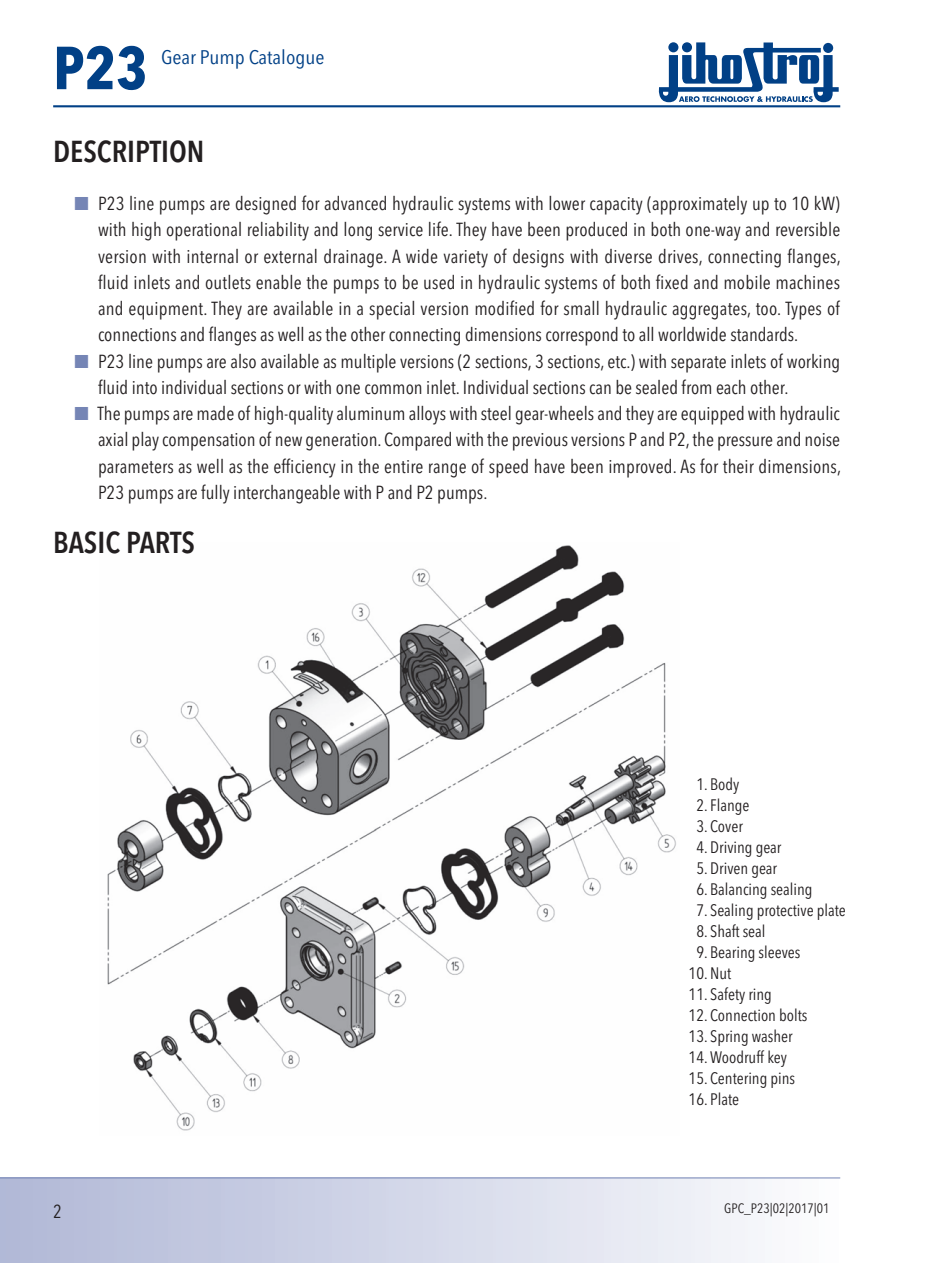
<style>
.page{position:relative;width:936px;height:1263px;background:#fff}
.page>*{position:absolute;margin:0;border:0;box-sizing:border-box;transform-origin:0 0}
.t1{font:700 60px "Avenir Next Condensed";color:#014086}
.t2{font:600 30px "Avenir Next Condensed";color:#231f20}
.t3{font:19.5px "Avenir Next Condensed";color:#014086;scale:1.1 1}
.t4{font:18.75px/26.2px "Avenir Next Condensed";color:#231f20;text-align:justify}
.t5{font:16.5px "Avenir Next Condensed";color:#231f20}
.t6{font:13.5px "Avenir Next Condensed";color:#231f20}
.s1{color:#7585b5}
</style>
<div class="page">
<div style="left:0;top:1178px;width:840px;height:85px;background:linear-gradient(to right,#afb6d6,#fcfcfe)"></div>
<hr style="left:0;top:1177px;width:840px;height:1px;background:#7585b5">
<hr style="left:53px;top:105px;width:787px;height:2px;background:#014086">
<svg style="left:658px;top:43px;width:180px;height:59px"></svg>
<img style="left:107px;top:545px;width:569px;height:586px">
<h1 class="t1" style="left:53px;top:31px;width:96px">P23</h1>
<p class="t3" style="left:161px;top:40px;width:150px">Gear Pump Catalogue</p>
<h2 class="t2" style="left:53px;top:125px;width:153px">DESCRIPTION</h2>
<p class="t4" style="left:98px;top:190px;width:744px;text-indent:-24px"><span class="s1">■</span> P23 line pumps are designed for advanced hydraulic systems with lower capacity (approximately up to 10 kW) with high operational reliability and long service life. They have been produced in both one-way and reversible version with internal or external drainage. A wide variety of designs with diverse drives, connecting flanges, fluid inlets and outlets enable the pumps to be used in hydraulic systems of both fixed and mobile machines and equipment. They are available in a special version modified for small hydraulic aggregates, too. Types of connections and flanges as well as the other connecting dimensions correspond to all worldwide standards.</p>
<p class="t4" style="left:98px;top:347px;width:743px;text-indent:-24px"><span class="s1">■</span> P23 line pumps are also available as multiple versions (2 sections, 3 sections, etc.) with separate inlets of working fluid into individual sections or with one common inlet. Individual sections can be sealed from each other.</p>
<p class="t4" style="left:98px;top:400px;width:744px;text-indent:-24px"><span class="s1">■</span> The pumps are made of high-quality aluminum alloys with steel gear-wheels and they are equipped with hydraulic axial play compensation of new generation. Compared with the previous versions P and P2, the pressure and noise parameters as well as the efficiency in the entire range of speed have been improved. As for their dimensions, P23 pumps are fully interchangeable with P and P2 pumps.</p>
<h2 class="t2" style="left:53px;top:517px;width:143px">BASIC PARTS</h2>
<p class="t5" style="left:696px;top:770px;width:45px">1. Body</p>
<p class="t5" style="left:696px;top:791px;width:55px">2. Flange</p>
<p class="t5" style="left:696px;top:812px;width:48px">3. Cover</p>
<p class="t5" style="left:696px;top:833px;width:87px">4. Driving gear</p>
<p class="t5" style="left:696px;top:854px;width:82px">5. Driven gear</p>
<p class="t5" style="left:696px;top:875px;width:118px">6. Balancing sealing</p>
<p class="t5" style="left:696px;top:896px;width:151px">7. Sealing protective plate</p>
<p class="t5" style="left:696px;top:917px;width:71px">8. Shaft seal</p>
<p class="t5" style="left:696px;top:938px;width:106px">9. Bearing sleeves</p>
<p class="t5" style="left:688px;top:959px;width:44px">10. Nut</p>
<p class="t5" style="left:688px;top:980px;width:85px">11. Safety ring</p>
<p class="t5" style="left:688px;top:1001px;width:120px">12. Connection bolts</p>
<p class="t5" style="left:688px;top:1022px;width:106px">13. Spring washer</p>
<p class="t5" style="left:688px;top:1043px;width:100px">14. Woodruff key</p>
<p class="t5" style="left:688px;top:1064px;width:108px">15. Centering pins</p>
<p class="t5" style="left:688px;top:1085px;width:52px">16. Plate</p>
<p class="t4" style="left:53px;top:1197px;width:10px">2</p>
<p class="t6" style="left:724px;top:1196px;width:107px">GPC_P23|02|2017|01</p>
</div>
